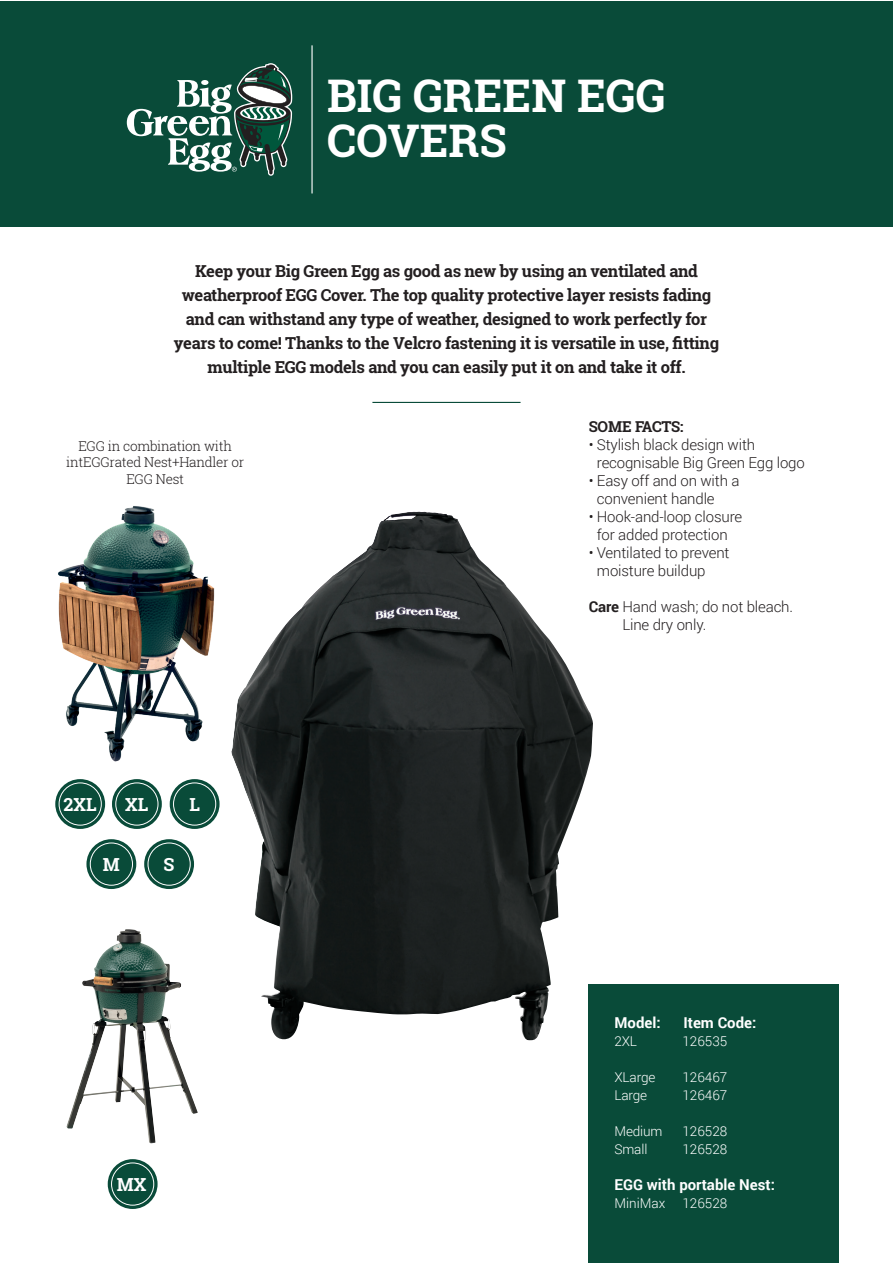
<style>
.page{position:relative;width:893px;height:1263px;background:#fff}
.page>*{position:absolute;margin:0;border:0;box-sizing:border-box;transform-origin:0 0}
.t1{font:700 45px/45px "Roboto Slab";color:#fff}
.t2{font:700 18px "Roboto Slab";color:#fff}
.t3{font:700 16.5px/24px "Roboto Slab";letter-spacing:-.02em;color:#231f20;text-align:center}
.t4{font:300 15px/18px "Roboto";letter-spacing:-.01em;color:#231f20}
.t5{font:700 15px "Roboto";color:#fff}
.t6{font:700 15px "Roboto Slab";letter-spacing:-.02em;color:#231f20}
.t7{font:300 13.5px "Roboto";color:#fff}
.t8{font:300 13.5px/16.2px "Roboto Slab";letter-spacing:-.02em;color:#231f20;text-align:center}
.s1{font-weight:700}
</style>
<div class="page">
<div style="left:589px;top:985px;width:250px;height:278px;background:#094b39"></div>
<div style="left:0;top:1px;width:893px;height:225px;background:#094b39"></div>
<hr style="left:311px;top:45px;width:2px;height:148px;background:#fff">
<svg style="left:127px;top:63px;width:165px;height:113px"></svg>
<div style="left:112px;top:779px;width:50px;height:50px;background:#094b39;border-radius:50%"></div>
<div style="left:115px;top:782px;width:43px;height:43px;border:1px solid #fff;border-radius:50%"></div>
<div style="left:170px;top:779px;width:50px;height:50px;background:#094b39;border-radius:50%"></div>
<div style="left:173px;top:782px;width:43px;height:43px;border:1px solid #fff;border-radius:50%"></div>
<hr style="left:372px;top:402px;width:149px;height:1px;background:#094b39">
<img style="left:240px;top:512px;width:309px;height:528px">
<img style="left:58px;top:506px;width:182px;height:276px">
<div style="left:86px;top:839px;width:50px;height:50px;background:#094b39;border-radius:50%"></div>
<div style="left:90px;top:843px;width:43px;height:42px;border:1px solid #fff;border-radius:50%"></div>
<div style="left:144px;top:839px;width:50px;height:50px;background:#094b39;border-radius:50%"></div>
<div style="left:148px;top:843px;width:43px;height:42px;border:1px solid #fff;border-radius:50%"></div>
<div style="left:55px;top:779px;width:50px;height:50px;background:#094b39;border-radius:50%"></div>
<div style="left:59px;top:782px;width:43px;height:43px;border:1px solid #fff;border-radius:50%"></div>
<img style="left:66px;top:929px;width:88px;height:214px">
<div style="left:108px;top:1159px;width:50px;height:50px;background:#094b39;border-radius:50%"></div>
<div style="left:111px;top:1162px;width:43px;height:43px;border:1px solid #fff;border-radius:50%"></div>
<h1 class="t1" style="left:327px;top:73px;width:340px">BIG GREEN EGG<br>COVERS</h1>
<p class="t3" style="left:174px;top:259px;width:547px">Keep your Big Green Egg as good as new by using an ventilated and weatherproof EGG Cover. The top quality protective layer resists fading and can withstand any type of weather, designed to work perfectly for years to come! Thanks to the Velcro fastening it is versatile in use, fitting multiple EGG models and you can easily put it on and take it off.</p>
<p class="t8" style="left:66px;top:438px;width:179px">EGG in combination with intEGGrated Nest+Handler or<br>EGG Nest</p>
<p class="t2" style="left:64px;top:792px;width:35px">2XL</p>
<p class="t2" style="left:125px;top:792px;width:25px">XL</p>
<p class="t2" style="left:189px;top:792px;width:12px">L</p>
<p class="t2" style="left:103px;top:852px;width:18px">M</p>
<p class="t2" style="left:164px;top:852px;width:12px">S</p>
<p class="t2" style="left:117px;top:1172px;width:31px">MX</p>
<p class="t6" style="left:589px;top:416px;width:96px">SOME FACTS:</p>
<p class="t4" style="left:597px;top:435px;width:209px;text-indent:-8px">• Stylish black design with recognisable Big Green Egg logo</p>
<p class="t4" style="left:597px;top:471px;width:144px;text-indent:-8px">• Easy off and on with a convenient handle</p>
<p class="t4" style="left:589px;top:507px;width:155px;text-align:center">• Hook-and-loop closure for added protection</p>
<p class="t4" style="left:597px;top:543px;width:134px;text-indent:-8px">• Ventilated to prevent moisture buildup</p>
<p class="t4" style="left:622px;top:597px;width:172px;text-indent:-34px"><span class="s1">Care</span> Hand wash; do not bleach.<br>Line dry only.</p>
<p class="t5" style="left:614px;top:1012px;width:48px">Model:</p>
<p class="t5" style="left:683px;top:1012px;width:74px">Item Code:</p>
<p class="t7" style="left:614px;top:1032px;width:24px">2XL</p>
<p class="t7" style="left:682px;top:1032px;width:46px">126535</p>
<p class="t7" style="left:614px;top:1068px;width:42px">XLarge</p>
<p class="t7" style="left:682px;top:1068px;width:46px">126467</p>
<p class="t7" style="left:614px;top:1086px;width:34px">Large</p>
<p class="t7" style="left:682px;top:1086px;width:46px">126467</p>
<p class="t7" style="left:614px;top:1122px;width:50px">Medium</p>
<p class="t7" style="left:682px;top:1122px;width:46px">126528</p>
<p class="t7" style="left:614px;top:1140px;width:34px">Small</p>
<p class="t7" style="left:682px;top:1140px;width:46px">126528</p>
<p class="t5" style="left:614px;top:1174px;width:162px">EGG with portable Nest:</p>
<p class="t7" style="left:614px;top:1194px;width:52px">MiniMax</p>
<p class="t7" style="left:682px;top:1194px;width:46px">126528</p>
</div>
